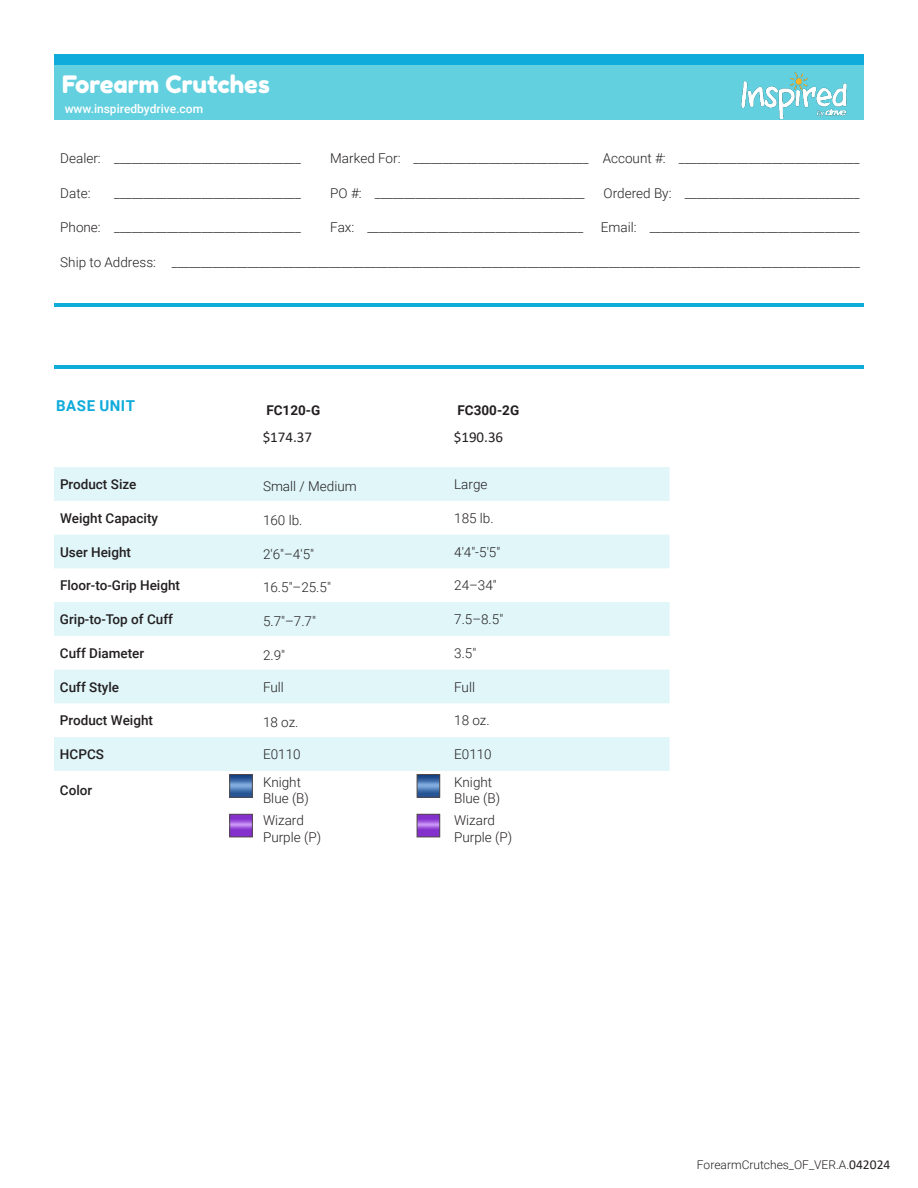
<style>
.page{position:relative;width:918px;height:1188px;background:#fff}
.page>*{position:absolute;margin:0;border:0;box-sizing:border-box;transform-origin:0 0}
.t1{font:24px "Fredoka One";color:#fff}
.t2{font:15px "Calibri";color:#231f20}
.t3{font:700 15px "Roboto";letter-spacing:.035em;color:#0fabdb}
.t4{font:300 13.5px/16.2px "Roboto";color:#231f20}
.t5{font:500 13.5px "Roboto";color:#231f20}
.t6{font:700 13.5px "Roboto";color:#231f20}
.t7{font:300 12px "Roboto";color:#231f20}
.t8{font:500 12px "Roboto";color:#fff}
.s1{font-family:"Calibri";font-weight:400;font-size:13.5px}
</style>
<div class="page">
<div style="left:54px;top:54px;width:810px;height:66px;background:#63d0df"></div>
<div style="left:54px;top:54px;width:810px;height:11px;background:#0fabdb"></div>
<img style="left:741px;top:72px;width:106px;height:47px">
<svg style="left:54px;top:467px;width:616px;height:101px;fill:#e0f6f9"></svg>
<svg style="left:54px;top:602px;width:616px;height:169px;fill:#e0f6f9"></svg>
<hr style="left:54px;top:304px;width:810px;height:3px;background:#0fabdb">
<hr style="left:54px;top:365px;width:810px;height:3px;background:#0fabdb">
<img style="left:232px;top:776px;width:19px;height:19px">
<div style="left:230px;top:774px;width:23px;height:23px;border:1px solid #524a47"></div>
<img style="left:419px;top:776px;width:19px;height:19px">
<div style="left:417px;top:774px;width:23px;height:23px;border:1px solid #524a47"></div>
<img style="left:232px;top:816px;width:19px;height:19px">
<div style="left:230px;top:814px;width:23px;height:23px;border:1px solid #524a47"></div>
<img style="left:419px;top:816px;width:19px;height:19px">
<div style="left:417px;top:814px;width:23px;height:23px;border:1px solid #524a47"></div>
<p class="t1" style="left:62px;top:70px;width:209px">Forearm Crutches</p>
<p class="t8" style="left:65px;top:100px;width:140px">www.inspiredbydrive.com</p>
<p class="t4" style="left:60px;top:150px;width:242px">Dealer: ________________________________</p>
<p class="t4" style="left:330px;top:150px;width:531px">Marked For: ______________________________ Account #: _______________________________</p>
<p class="t4" style="left:60px;top:184px;width:32px">Date:</p>
<p class="t4" style="left:114px;top:184px;width:188px">________________________________</p>
<p class="t4" style="left:330px;top:184px;width:256px">PO #: ____________________________________</p>
<p class="t4" style="left:604px;top:184px;width:258px">Ordered By: ______________________________</p>
<p class="t4" style="left:60px;top:219px;width:242px">Phone: ________________________________</p>
<p class="t4" style="left:330px;top:219px;width:254px">Fax: _____________________________________</p>
<p class="t4" style="left:601px;top:219px;width:260px">Email: ____________________________________</p>
<p class="t4" style="left:60px;top:253px;width:801px">Ship to Address: ______________________________________________________________________________________________________________________</p>
<p class="t3" style="left:56px;top:395px;width:80px">BASE UNIT</p>
<p class="t6" style="left:266px;top:401px;width:55px">FC120-G</p>
<p class="t2" style="left:263px;top:426px;width:51px">$174.37</p>
<p class="t6" style="left:458px;top:401px;width:63px">FC300-2G</p>
<p class="t2" style="left:454px;top:426px;width:51px">$190.36</p>
<p class="t5" style="left:60px;top:475px;width:78px">Product Size</p>
<p class="t4" style="left:263px;top:478px;width:95px">Small / Medium</p>
<p class="t4" style="left:454px;top:476px;width:35px">Large</p>
<p class="t5" style="left:60px;top:509px;width:100px">Weight Capacity</p>
<p class="t4" style="left:263px;top:511px;width:41px">160 lb.</p>
<p class="t4" style="left:454px;top:509px;width:41px">185 lb.</p>
<p class="t5" style="left:60px;top:542px;width:73px">User Height</p>
<p class="t4" style="left:263px;top:545px;width:53px">2'6"–4'5"</p>
<p class="t4" style="left:454px;top:543px;width:48px">4'4"-5'5"</p>
<p class="t5" style="left:60px;top:576px;width:122px">Floor-to-Grip Height</p>
<p class="t4" style="left:263px;top:579px;width:69px">16.5"–25.5"</p>
<p class="t4" style="left:454px;top:577px;width:44px">24–34"</p>
<p class="t5" style="left:60px;top:610px;width:114px">Grip-to-Top of Cuff</p>
<p class="t4" style="left:263px;top:613px;width:54px">5.7"–7.7"</p>
<p class="t4" style="left:454px;top:611px;width:51px">7.5–8.5"</p>
<p class="t5" style="left:60px;top:644px;width:86px">Cuff Diameter</p>
<p class="t4" style="left:263px;top:646px;width:24px">2.9"</p>
<p class="t4" style="left:454px;top:644px;width:24px">3.5"</p>
<p class="t5" style="left:60px;top:677px;width:61px">Cuff Style</p>
<p class="t4" style="left:263px;top:678px;width:22px">Full</p>
<p class="t4" style="left:454px;top:678px;width:22px">Full</p>
<p class="t5" style="left:60px;top:711px;width:95px">Product Weight</p>
<p class="t4" style="left:263px;top:714px;width:37px">18 oz.</p>
<p class="t4" style="left:454px;top:712px;width:37px">18 oz.</p>
<p class="t5" style="left:60px;top:745px;width:45px">HCPCS</p>
<p class="t4" style="left:263px;top:746px;width:39px">E0110</p>
<p class="t4" style="left:454px;top:746px;width:39px">E0110</p>
<p class="t5" style="left:60px;top:781px;width:34px">Color</p>
<p class="t4" style="left:263px;top:774px;width:47px">Knight<br>Blue (B)</p>
<p class="t4" style="left:454px;top:774px;width:47px">Knight<br>Blue (B)</p>
<p class="t4" style="left:263px;top:812px;width:60px">Wizard<br>Purple (P)</p>
<p class="t4" style="left:454px;top:812px;width:60px">Wizard<br>Purple (P)</p>
<p class="t7" style="left:697px;top:1156px;width:195px">ForearmCrutches_OF_VER.A.<span class="s1">042024</span></p>
</div>
